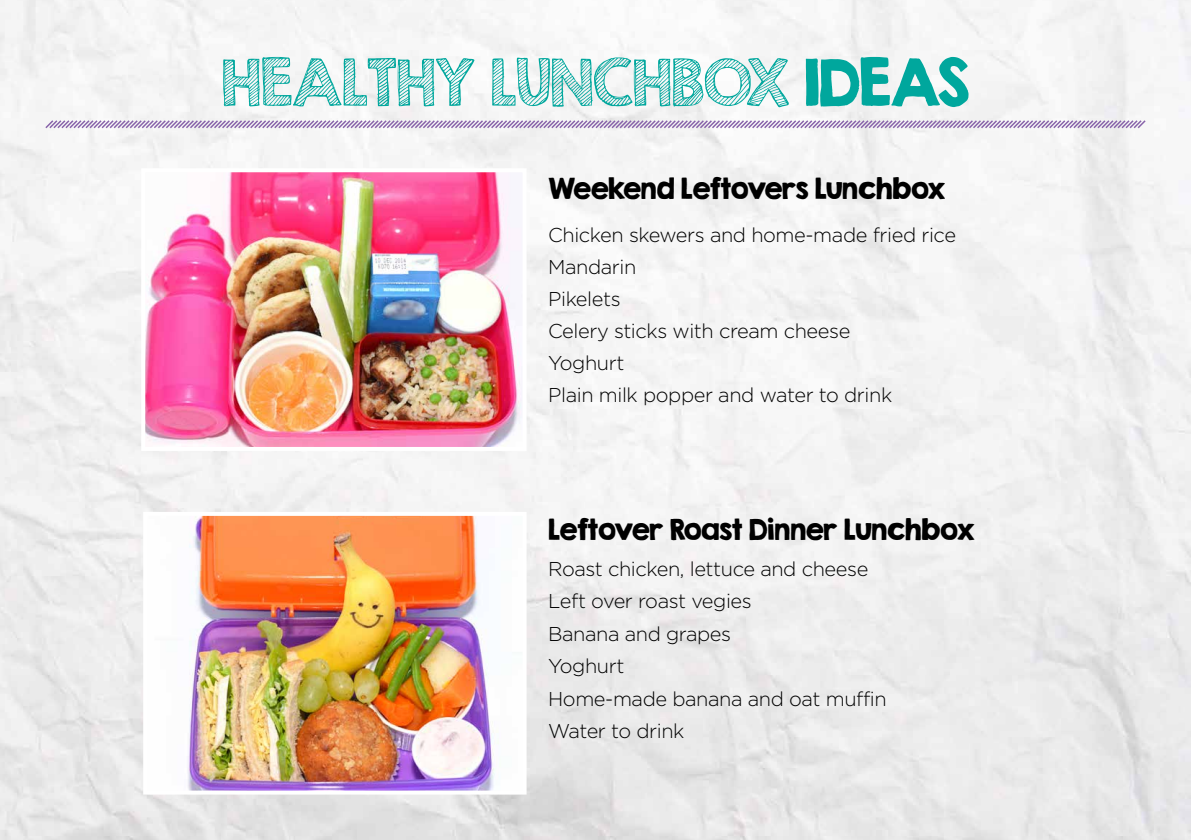
<style>
.page{position:relative;width:1191px;height:840px;background:#fff}
.page>*{position:absolute;margin:0;border:0;box-sizing:border-box;transform-origin:0 0}
.t1{font:58px "KG Second Chances Sketch";letter-spacing:-.03em;color:#00a79d}
.t2{font:26px "KG Second Chances Solid";letter-spacing:-.02em;color:#000}
.t3{font:300 20px/32px "Gotham";letter-spacing:-.02em;color:#000}
.s1{font-family:"KG Second Chances Solid"}
</style>
<div class="page">
<img style="left:146px;top:173px;width:375px;height:272px">
<div style="left:141px;top:168px;width:385px;height:282px;border:4px solid #fff"></div>
<img style="left:154px;top:516px;width:367px;height:273px">
<div style="left:143px;top:511px;width:383px;height:283px;border:4px solid #fff"></div>
<svg style="left:44px;top:119px;width:1103px;height:11px"></svg>
<h1 class="t1" style="left:221px;top:45px;width:749px">HEALTHY LUNCHBOX <span class="s1">IDEAS</span></h1>
<h2 class="t2" style="left:548px;top:171px;width:399px">Weekend Leftovers Lunchbox</h2>
<p class="t3" style="left:548px;top:218px;width:409px">Chicken skewers and home-made fried rice<br>Mandarin<br>Pikelets<br>Celery sticks with cream cheese<br>Yoghurt<br>Plain milk popper and water to drink</p>
<h2 class="t2" style="left:548px;top:513px;width:428px">Leftover Roast Dinner Lunchbox</h2>
<p class="t3" style="left:548px;top:552px;width:340px">Roast chicken, lettuce and cheese<br>Left over roast vegies<br>Banana and grapes<br>Yoghurt<br>Home-made banana and oat muffin<br>Water to drink</p>
</div>
